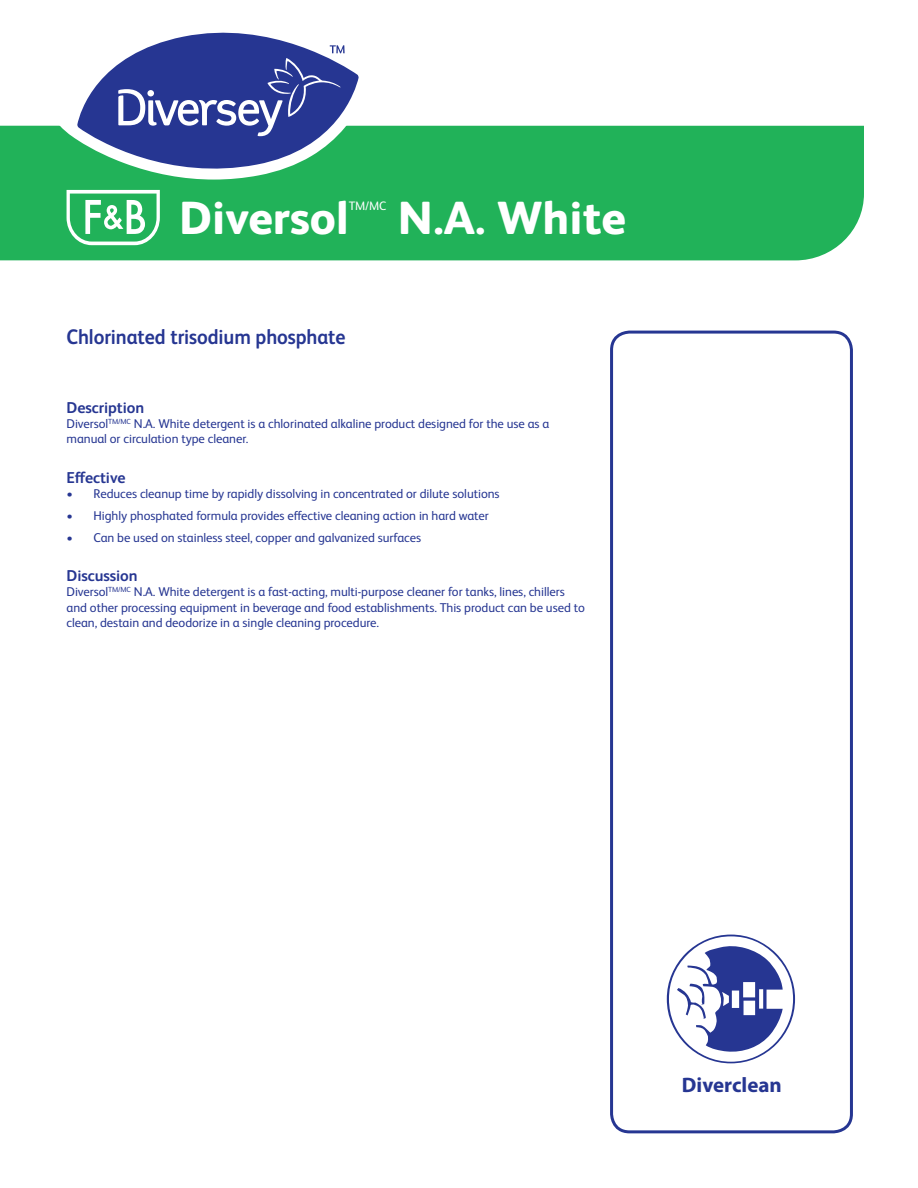
<style>
.page{position:relative;width:918px;height:1188px;background:#fff}
.page>*{position:absolute;margin:0;border:0;box-sizing:border-box;transform-origin:0 0}
.Fancy_Name_page_1{font:800 46.5px "FS Albert Pro";color:#fff}
.t1{font:700 21px "FS Albert Pro";letter-spacing:-.005em;color:#263692;scale:.93 1}
.t2{font:700 21px "Myriad Pro";color:#263692}
.t3{font:700 15.75px "FS Albert Pro";letter-spacing:-.005em;color:#263692}
.t4{font:12.75px/15.3px "FS Albert Pro";letter-spacing:-.005em;color:#263692}
.Fancy_Name_page_1-2{font:12.3px "FS Albert Pro";color:#fff}
</style>
<div class="page">
<div style="left:0;top:126px;width:864px;height:134px;background:#21b259"></div>
<div style="left:610px;top:331px;width:243px;height:802px;border:3px solid #263692;border-radius:18px"></div>
<svg style="left:57px;top:125px;width:317px;height:55px;background:#32b866"></svg>
<svg style="left:77px;top:32px;width:282px;height:149px"></svg>
<svg style="left:118px;top:45px;width:227px;height:91px;background:#4b59a4"></svg>
<svg style="left:67px;top:190px;width:93px;height:55px"></svg>
<svg style="left:667px;top:935px;width:128px;height:128px"></svg>
<p class="Fancy_Name_page_1" style="left:179px;top:181px;width:171px">Diversol</p>
<p class="Fancy_Name_page_1-2" style="left:349px;top:197px;width:39px">TM/MC</p>
<p class="Fancy_Name_page_1" style="left:398px;top:181px;width:230px">N.A. White</p>
<p class="t1" style="left:67px;top:322px;width:302px">Chlorinated trisodium phosphate</p>
<p class="t3" style="left:67px;top:396px;width:79px">Description</p>
<p class="t4" style="left:67px;top:415px;width:484px">Diversol<sup>TM/MC</sup> N.A. White detergent is a chlorinated alkaline product designed for the use as a manual or circulation type cleaner.</p>
<p class="t3" style="left:67px;top:466px;width:60px">Effective</p>
<p class="t4" style="left:67px;top:485px;width:435px">• Reduces cleanup time by rapidly dissolving in concentrated or dilute solutions</p>
<p class="t4" style="left:67px;top:507px;width:424px">• Highly phosphated formula provides effective cleaning action in hard water</p>
<p class="t4" style="left:67px;top:529px;width:356px">• Can be used on stainless steel, copper and galvanized surfaces</p>
<p class="t3" style="left:67px;top:565px;width:73px">Discussion</p>
<p class="t4" style="left:67px;top:583px;width:520px">Diversol<sup>TM/MC</sup> N.A. White detergent is a fast-acting, multi-purpose cleaner for tanks, lines, chillers and other processing equipment in beverage and food establishments. This product can be used to clean, destain and deodorize in a single cleaning procedure.</p>
<p class="t2" style="left:682px;top:1071px;width:101px">Diverclean</p>
</div>
